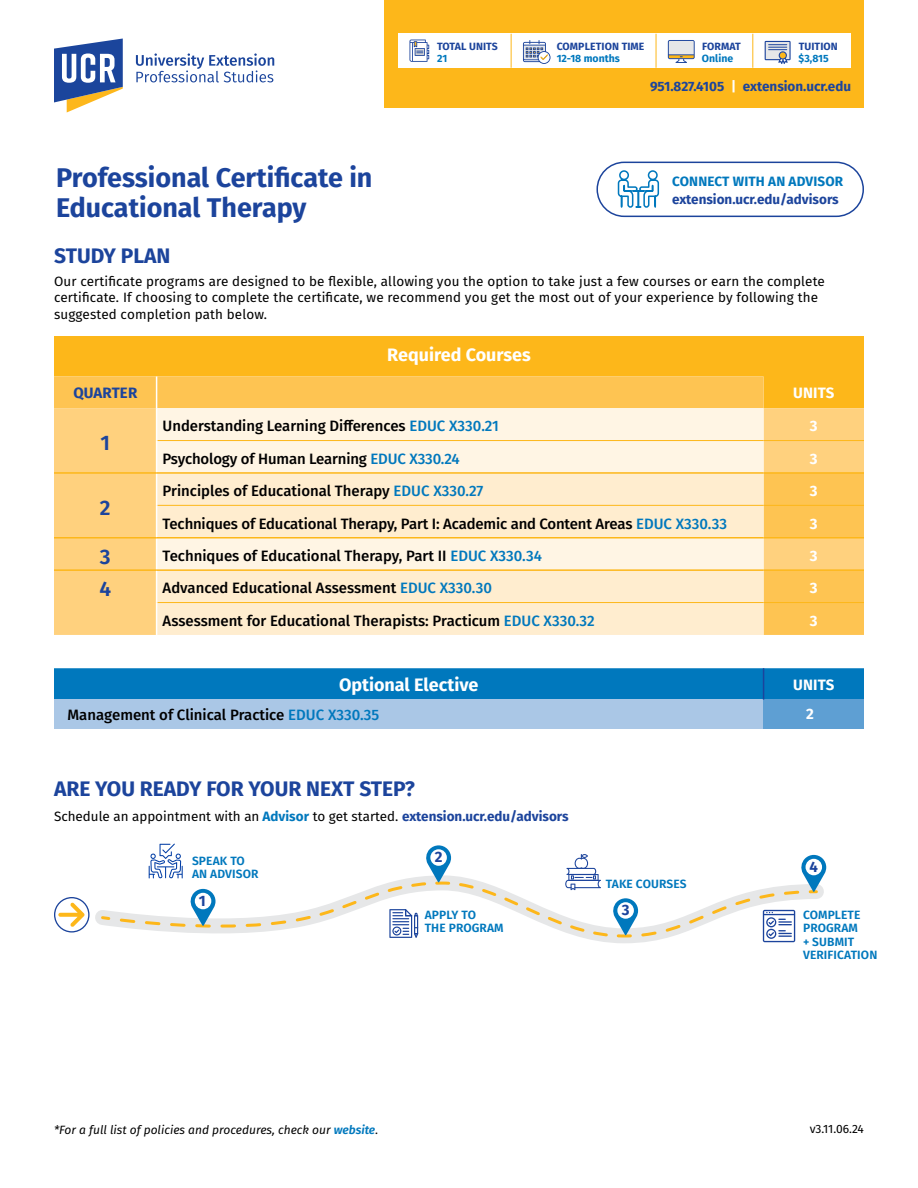
<style>
.page{position:relative;width:918px;height:1188px;background:#fff}
.page>*{position:absolute;margin:0;border:0;box-sizing:border-box;transform-origin:0 0}
.t1{font:700 27px/30px "Fira Sans";color:#1c449c}
.t2{font:700 21px "Fira Sans";color:#1c449c}
.t3{font:600 21px "Fira Sans";color:#1c449c}
.t4{font:700 18px "Fira Sans";color:#fff}
.t5{font:500 15px "Fira Sans";color:#000}
.t6{font:700 15px "Fira Sans";letter-spacing:.01em;color:#fff}
.t7{font:700 15px "Fira Sans";letter-spacing:.01em;color:#1c449c}
.t8{font:13.5px/16.5px "Fira Sans";letter-spacing:.01em;color:#000}
.t9{font:700 13.5px "Fira Sans";color:#1c449c}
.t10{font:700 13.5px "Fira Sans";letter-spacing:.01em;color:#0078bd}
.t11{font:600 12px/13.5px "Fira Sans";letter-spacing:.01em;color:#0078bd}
.t12{font:italic 12px "Fira Sans";color:#000}
.t13{font:12px "Fira Sans";letter-spacing:-.015em;color:#000}
.t14{font:700 10.5px "Fira Sans";letter-spacing:.01em;color:#1c449c}
.t15{font:700 10.5px "Fira Sans";color:#0078bd}
.s1{color:#fff}
.s2{color:#0078bd}
.s3{font-weight:700;color:#0078bd}
.s4{font-weight:700;color:#1c449c}
.s5{font-weight:600;color:#0078bd}
</style>
<div class="page">
<svg style="left:136px;top:53px;width:138px;height:29px"></svg>
<svg style="left:54px;top:39px;width:69px;height:73px"></svg>
<div style="left:385px;top:0;width:479px;height:108px;background:#fdb71a"></div>
<div style="left:398px;top:34px;width:452px;height:34px;background:#fff"></div>
<svg style="left:765px;top:41px;width:26px;height:23px"></svg>
<svg style="left:668px;top:40px;width:27px;height:23px"></svg>
<svg style="left:410px;top:40px;width:19px;height:22px"></svg>
<hr style="left:511px;top:34px;width:1px;height:34px;background:#fdb71a">
<hr style="left:656px;top:34px;width:1px;height:34px;background:#fdb71a">
<hr style="left:752px;top:34px;width:1px;height:34px;background:#fdb71a">
<svg style="left:523px;top:40px;width:28px;height:24px"></svg>
<div style="left:54px;top:336px;width:810px;height:40px;background:#fdb71a"></div>
<svg style="left:54px;top:376px;width:810px;height:32px;background:#fdc24b"></svg>
<svg style="left:54px;top:408px;width:810px;height:227px;background:#fecd71"></svg>
<div style="left:157px;top:408px;width:607px;height:64px;background:#fff5e4"></div>
<svg style="left:157px;top:474px;width:607px;height:161px;background:#feeed2"></svg>
<hr style="left:157px;top:440px;width:607px;height:1px;background:#fdb71a">
<hr style="left:764px;top:440px;width:100px;height:1px;background:#fdb71a">
<hr style="left:157px;top:505px;width:607px;height:1px;background:#fdb71a">
<hr style="left:764px;top:505px;width:100px;height:1px;background:#fdb71a">
<hr style="left:157px;top:602px;width:607px;height:1px;background:#fdb71a">
<hr style="left:764px;top:602px;width:100px;height:1px;background:#fdb71a">
<hr style="left:156px;top:376px;width:1px;height:32px;background:#fff">
<hr style="left:156px;top:408px;width:1px;height:33px;background:#fff">
<hr style="left:156px;top:441px;width:1px;height:31px;background:#fff">
<hr style="left:156px;top:474px;width:1px;height:31px;background:#fff">
<hr style="left:156px;top:505px;width:1px;height:32px;background:#fff">
<hr style="left:156px;top:539px;width:1px;height:30px;background:#fff">
<hr style="left:156px;top:571px;width:1px;height:32px;background:#fff">
<hr style="left:156px;top:603px;width:1px;height:32px;background:#fff">
<hr style="left:54px;top:472px;width:103px;height:2px;background:#fdb71a">
<hr style="left:157px;top:472px;width:607px;height:2px;background:#fdb71a">
<hr style="left:764px;top:472px;width:100px;height:2px;background:#fdb71a">
<hr style="left:157px;top:569px;width:607px;height:2px;background:#fdb71a">
<hr style="left:764px;top:569px;width:100px;height:2px;background:#fdb71a">
<hr style="left:54px;top:537px;width:103px;height:1px;background:#fdb71a">
<hr style="left:157px;top:537px;width:607px;height:1px;background:#fdb71a">
<hr style="left:764px;top:537px;width:100px;height:1px;background:#fdb71a">
<hr style="left:54px;top:569px;width:103px;height:2px;background:#fdb71a">
<div style="left:54px;top:668px;width:810px;height:32px;background:#0078bd"></div>
<div style="left:54px;top:700px;width:710px;height:29px;background:#aac7e6"></div>
<div style="left:764px;top:700px;width:100px;height:29px;background:#5e9fd3"></div>
<hr style="left:763px;top:668px;width:1px;height:32px;background:#1c449c">
<div style="left:596px;top:162px;width:268px;height:55px;border:2px solid #1c449c;border-radius:27px"></div>
<svg style="left:617px;top:170px;width:43px;height:38px"></svg>
<div style="left:54px;top:897px;width:36px;height:36px;border:1px solid #1c449c;border-radius:50%"></div>
<svg style="left:58px;top:903px;width:26px;height:24px"></svg>
<svg style="left:100px;top:844px;width:726px;height:98px"></svg>
<h1 class="t1" style="left:56px;top:161px;width:318px">Professional Certificate in<br>Educational Therapy</h1>
<p class="t14" style="left:437px;top:37px;width:62px">TOTAL UNITS</p>
<p class="t15" style="left:437px;top:49px;width:12px">21</p>
<p class="t14" style="left:557px;top:37px;width:89px">COMPLETION TIME</p>
<p class="t15" style="left:557px;top:49px;width:65px">12-18 months</p>
<p class="t14" style="left:702px;top:37px;width:40px">FORMAT</p>
<p class="t15" style="left:702px;top:49px;width:33px">Online</p>
<p class="t14" style="left:799px;top:37px;width:41px">TUITION</p>
<p class="t15" style="left:799px;top:49px;width:32px">$3,815</p>
<p class="t9" style="left:650px;top:75px;width:203px">951.827.4105 <span class="s1">|</span> extension.ucr.edu</p>
<p class="t10" style="left:672px;top:170px;width:173px">CONNECT WITH AN ADVISOR</p>
<p class="t9" style="left:672px;top:188px;width:168px">extension.ucr.edu/advisors</p>
<h2 class="t2" style="left:54px;top:238px;width:118px">STUDY PLAN</h2>
<p class="t8" style="left:54px;top:273px;width:772px">Our certificate programs are designed to be flexible, allowing you the option to take just a few courses or earn the complete certificate. If choosing to complete the certificate, we recommend you get the most out of your experience by following the suggested completion path below.</p>
<p class="t4" style="left:387px;top:340px;width:145px">Required Courses</p>
<p class="t7" style="left:73px;top:380px;width:65px">QUARTER</p>
<p class="t6" style="left:793px;top:380px;width:43px">UNITS</p>
<h2 class="t3" style="left:101px;top:426px;width:11px">1</h2>
<p class="t5" style="left:163px;top:414px;width:338px">Understanding Learning Differences <span class="s2">EDUC X330.21</span></p>
<p class="t6" style="left:810px;top:414px;width:9px">3</p>
<p class="t5" style="left:163px;top:447px;width:299px">Psychology of Human Learning <span class="s2">EDUC X330.24</span></p>
<p class="t6" style="left:810px;top:446px;width:9px">3</p>
<h2 class="t3" style="left:100px;top:491px;width:12px">2</h2>
<p class="t5" style="left:163px;top:479px;width:322px">Principles of Educational Therapy <span class="s2">EDUC X330.27</span></p>
<p class="t6" style="left:810px;top:478px;width:9px">3</p>
<p class="t5" style="left:163px;top:511px;width:566px">Techniques of Educational Therapy, Part I: Academic and Content Areas <span class="s2">EDUC X330.33</span></p>
<p class="t6" style="left:810px;top:511px;width:9px">3</p>
<h2 class="t3" style="left:100px;top:539px;width:12px">3</h2>
<p class="t5" style="left:163px;top:544px;width:381px">Techniques of Educational Therapy, Part II <span class="s2">EDUC X330.34</span></p>
<p class="t6" style="left:810px;top:543px;width:9px">3</p>
<h2 class="t3" style="left:99px;top:572px;width:13px">4</h2>
<p class="t5" style="left:163px;top:576px;width:331px">Advanced Educational Assessment <span class="s2">EDUC X330.30</span></p>
<p class="t6" style="left:810px;top:576px;width:9px">3</p>
<p class="t5" style="left:163px;top:609px;width:434px">Assessment for Educational Therapists: Practicum <span class="s2">EDUC X330.32</span></p>
<p class="t6" style="left:810px;top:608px;width:9px">3</p>
<p class="t4" style="left:339px;top:670px;width:141px">Optional Elective</p>
<p class="t6" style="left:793px;top:672px;width:43px">UNITS</p>
<p class="t5" style="left:67px;top:702px;width:313px">Management of Clinical Practice <span class="s2">EDUC X330.35</span></p>
<p class="t6" style="left:806px;top:701px;width:9px">2</p>
<h2 class="t2" style="left:54px;top:771px;width:362px">ARE YOU READY FOR YOUR NEXT STEP?</h2>
<p class="t8" style="left:54px;top:807px;width:516px">Schedule an appointment with an <span class="s3">Advisor</span> to get started. <span class="s4">extension.ucr.edu/advisors</span></p>
<p class="t11" style="left:192px;top:853px;width:68px">SPEAK TO<br>AN ADVISOR</p>
<p class="t7" style="left:199px;top:888px;width:8px">1</p>
<p class="t7" style="left:435px;top:844px;width:9px">2</p>
<p class="t11" style="left:425px;top:907px;width:80px">APPLY TO<br>THE PROGRAM</p>
<p class="t11" style="left:606px;top:876px;width:82px">TAKE COURSES</p>
<p class="t7" style="left:622px;top:898px;width:9px">3</p>
<p class="t12" style="left:54px;top:1121px;width:326px">*For a full list of policies and procedures, check our <span class="s5">website</span>.</p>
<p class="t7" style="left:809px;top:854px;width:10px">4</p>
<p class="t11" style="left:803px;top:907px;width:76px">COMPLETE<br>PROGRAM<br>+ SUBMIT<br>VERIFICATION</p>
<p class="t13" style="left:810px;top:1120px;width:56px">v3.11.06.24</p>
</div>
